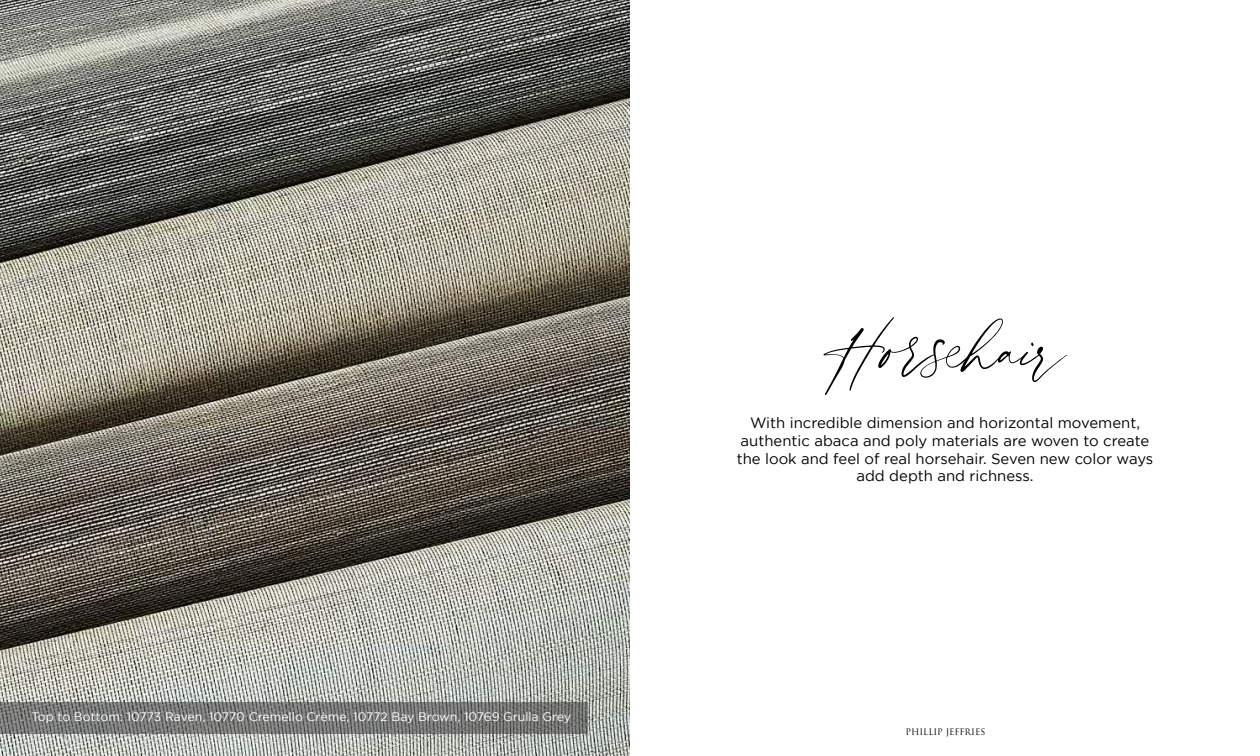
<style>
.page{position:relative;width:1260px;height:756px;background:#fff}
.page>*{position:absolute;margin:0;border:0;box-sizing:border-box;transform-origin:0 0}
.t1{font:73.5px "Blackstone";color:#000}
.t2{font:14.88px/17.8px "Gotham";color:#000;text-align:center}
.t3{font:12.25px "Gotham";color:#fff}
.t4{font:8.75px "Trajan Pro 3";letter-spacing:-.005em;color:#000}
</style>
<div class="page">
<img style="left:0;top:0;width:630px;height:756px">
<svg style="left:0;top:703px;width:588px;height:31px;background:#747574"></svg>
<p class="t3" style="left:32px;top:710px;width:541px">Top to Bottom: 10773 Raven, 10770 Cremello Crème, 10772 Bay Brown, 10769 Grulla Grey</p>
<h1 class="t1" style="left:820px;top:309px;width:249px">Horsehair</h1>
<p class="t2" style="left:737px;top:414px;width:418px">With incredible dimension and horizontal movement, authentic abaca and poly materials are woven to create the look and feel of real horsehair. Seven new color ways add depth and richness.</p>
<p class="t4" style="left:906px;top:726px;width:81px">PHILLIP JEFFRIES</p>
</div>
